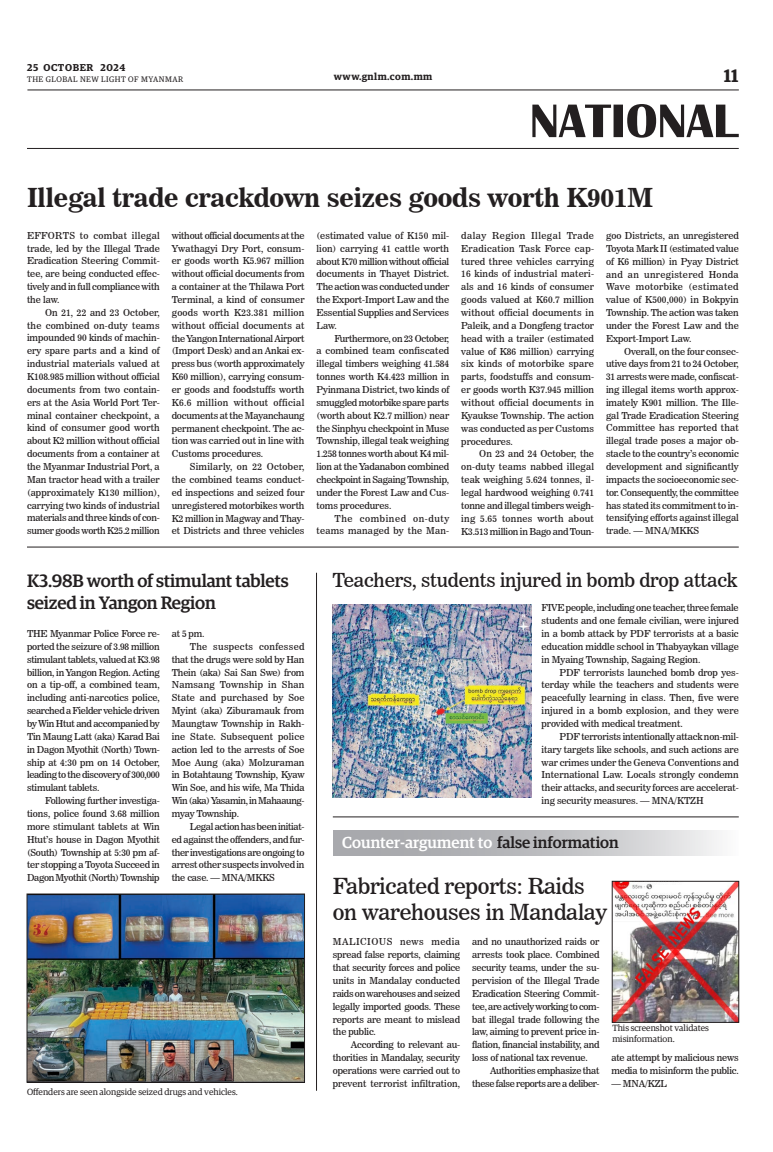
<style>
.page{position:relative;width:773px;height:1152px;background:#fff}
.page>*{position:absolute;margin:0;border:0;box-sizing:border-box;transform-origin:0 0}
._2_Clm_Head{font:26px "News 706 BT Bold C";letter-spacing:-.01em;color:#231f20}
._2_Clm_Head-2{font:22px/26.4px "News 706 BT Roman C";letter-spacing:-.01em;color:#231f20}
._2_Clm_Head-3{font:19.2px "News 706 BT Roman C";letter-spacing:-.01em;color:#231f20}
._1_Clm_Head{font:500 18px/21.6px "Guardian Egyp";letter-spacing:-.01em;color:#231f20}
.t1{font:600 18px "Guardian Egyp";color:#231f20}
.t2{font:500 16px "Guardian Egyp";color:#fff}
.t3{font:600 10px "Guardian Egyp";letter-spacing:.055em;color:#231f20}
._2nd_Body{font:9.5px/12.9px "News 706 BT Roman C";letter-spacing:-.015em;color:#231f20;text-align:justify}
.Normal_Para{font:9.5px/12.9px "News 706 BT Roman C";letter-spacing:-.015em;color:#231f20;text-align:justify}
._2nd_Body-2{font:9.5px/12.9px "News 706 BT Roman C";letter-spacing:-.035em;color:#231f20;text-align:right}
._2nd_Body-3{font:9.5px/12.9px "News 706 BT Roman C";letter-spacing:.02em;color:#231f20;text-align:right}
.t4{font:9px/10.8px "Guardian Egyp";color:#231f20}
.t5{font:8px "Guardian Egyp";letter-spacing:.06em;color:#231f20}
.s1{color:#231f20}
</style>
<div class="page">
<hr style="left:27px;top:89px;width:711px;height:1px;background:#231f20">
<hr style="left:27px;top:148px;width:711px;height:1px;background:#231f20">
<svg style="left:532px;top:104px;width:206px;height:34px"></svg>
<img style="left:29px;top:896px;width:273px;height:184px">
<div style="left:27px;top:894px;width:277px;height:188px;border:1px solid #231f20"></div>
<img style="left:332px;top:604px;width:199px;height:194px">
<svg style="left:333px;top:830px;width:386px;height:25px;background:#bfc0c3"></svg>
<img style="left:614px;top:883px;width:122px;height:137px">
<div style="left:612px;top:881px;width:126px;height:141px;border:1px solid #231f20"></div>
<hr style="left:27px;top:547px;width:711px;height:1px;background:#231f20">
<hr style="left:316px;top:573px;width:1px;height:518px;background:#231f20">
<hr style="left:333px;top:817px;width:405px;height:1px;background:#231f20">
<p class="t3" style="left:27px;top:60px;width:100px">25 OCTOBER 2024</p>
<p class="t5" style="left:27px;top:74px;width:158px">THE GLOBAL NEW LIGHT OF MYANMAR</p>
<p class="t3" style="left:334px;top:69px;width:100px">www.gnlm.com.mm</p>
<h3 class="t1" style="left:723px;top:63px;width:16px">11</h3>
<p class="_2_Clm_Head" style="left:27px;top:182px;width:627px">Illegal trade crackdown seizes goods worth K901M</p>
<p class="Normal_Para" style="left:27px;top:229px;width:134px">EFFORTS to combat illegal trade, led by the Illegal Trade Eradication Steering Commit&shy;tee, are being conducted effec&shy;tively and in full compliance with the law.</p>
<p class="_2nd_Body" style="left:27px;top:306px;width:134px;text-indent:18px">On 21, 22 and 23 October, the combined on-duty teams impounded 90 kinds of machin&shy;ery spare parts and a kind of industrial materials valued at K108.985 million without official documents from two contain&shy;ers at the Asia World Port Ter&shy;minal container checkpoint, a kind of consumer good worth about K2 million without official documents from a container at the Myanmar Industrial Port, a Man tractor head with a trailer (approximately K130 million), carrying two kinds of industrial materials and three kinds of con&shy;sumer goods worth K25.2 million</p>
<p class="_2nd_Body" style="left:172px;top:229px;width:134px">without official documents at the Ywathagyi Dry Port, consum&shy;er goods worth K5.967 million without official documents from a container at the Thilawa Port Terminal, a kind of consumer goods worth K23.381 million without official documents at the Yangon International Airport (Import Desk) and an Ankai ex&shy;press bus (worth approximately K60 million), carrying consum&shy;er goods and foodstuffs worth K6.6 million without official documents at the Mayanchaung permanent checkpoint. The ac&shy;tion was carried out in line with Customs procedures.</p>
<p class="_2nd_Body" style="left:172px;top:460px;width:134px;text-indent:18px">Similarly, on 22 October, the combined teams conduct&shy;ed inspections and seized four unregistered motorbikes worth K2 million in Magway and Thay&shy;et Districts and three vehicles</p>
<p class="_2nd_Body" style="left:316px;top:229px;width:134px">(estimated value of K150 mil&shy;lion) carrying 41 cattle worth about K70 million without official documents in Thayet District.<br>The action was conducted under the Export-Import Law and the Essential Supplies and Services Law.</p>
<p class="_2nd_Body" style="left:316px;top:332px;width:134px;text-indent:18px">Furthermore, on 23 October, a combined team confiscated illegal timbers weighing 41.584 tonnes worth K4.423 million in Pyinmana District, two kinds of smuggled motorbike spare parts (worth about K2.7 million) near the Sinphyu checkpoint in Muse Township, illegal teak weighing 1.258 tonnes worth about K4 mil&shy;lion at the Yadanabon combined checkpoint in Sagaing Township, under the Forest Law and Cus&shy;toms procedures.</p>
<p class="_2nd_Body-3" style="left:316px;top:512px;width:134px">The combined on-duty teams managed by the Man-</p>
<p class="_2nd_Body" style="left:461px;top:229px;width:134px">dalay Region Illegal Trade Eradication Task Force cap&shy;tured three vehicles carrying 16 kinds of industrial materi&shy;als and 16 kinds of consumer goods valued at K60.7 million without official documents in Paleik, and a Dongfeng tractor head with a trailer (estimated value of K86 million) carrying six kinds of motorbike spare parts, foodstuffs and consum&shy;er goods worth K37.945 million without official documents in Kyaukse Township. The action was conducted as per Customs procedures.</p>
<p class="_2nd_Body" style="left:461px;top:448px;width:134px;text-indent:18px">On 23 and 24 October, the on-duty teams nabbed illegal teak weighing 5.624 tonnes, il&shy;legal hardwood weighing 0.741 tonne and illegal timbers weigh&shy;ing 5.65 tonnes worth about K3.513 million in Bago and Toun-</p>
<p class="_2nd_Body" style="left:606px;top:229px;width:134px">goo Districts, an unregistered Toyota Mark II (estimated value of K6 million) in Pyay District and an unregistered Honda Wave motorbike (estimated value of K500,000) in Bokpyin Township. The action was taken under the Forest Law and the Export-Import Law.</p>
<p class="_2nd_Body" style="left:606px;top:345px;width:134px;text-indent:18px">Overall, on the four consec&shy;utive days from 21 to 24 October, 31 arrests were made, confiscat&shy;ing illegal items worth approx&shy;imately K901 million. The Ille&shy;gal Trade Eradication Steering Committee has reported that illegal trade poses a major ob&shy;stacle to the country’s economic development and significantly impacts the socioeconomic sec&shy;tor. Consequently, the committee has stated its commitment to in&shy;tensifying efforts against illegal trade. — MNA/MKKS</p>
<p class="_2_Clm_Head-3" style="left:332px;top:569px;width:406px">Teachers, students injured in bomb drop attack</p>
<p class="Normal_Para" style="left:541px;top:601px;width:199px">FIVE people, including one teacher, three female students and one female civilian, were injured in a bomb attack by PDF terrorists at a basic education middle school in Thabyaykan village in Myaing Township, Sagaing Region.</p>
<p class="_2nd_Body" style="left:541px;top:666px;width:199px;text-indent:18px">PDF terrorists launched bomb drop yes&shy;terday while the teachers and students were peacefully learning in class. Then, five were injured in a bomb explosion, and they were provided with medical treatment.</p>
<p class="_2nd_Body" style="left:541px;top:730px;width:199px;text-indent:18px">PDF terrorists intentionally attack non-mil&shy;itary targets like schools, and such actions are war crimes under the Geneva Conventions and International Law. Locals strongly condemn their attacks, and security forces are accelerat&shy;ing security measures. — MNA/KTZH</p>
<p class="t2" style="left:342px;top:831px;width:278px">Counter-argument to <span class="s1">false information</span></p>
<p class="_2_Clm_Head-2" style="left:333px;top:873px;width:275px">Fabricated reports: Raids on warehouses in Mandalay</p>
<p class="Normal_Para" style="left:333px;top:936px;width:129px">MALICIOUS news media spread false reports, claiming that security forces and police units in Mandalay conducted raids on warehouses and seized legally imported goods. These reports are meant to mislead the public.</p>
<p class="_2nd_Body" style="left:333px;top:1038px;width:129px;text-indent:18px">According to relevant au&shy;thorities in Mandalay, security operations were carried out to prevent terrorist infiltration,</p>
<p class="_1_Clm_Head" style="left:27px;top:569px;width:263px">K3.98B worth of stimulant tablets seized in Yangon Region</p>
<p class="Normal_Para" style="left:27px;top:627px;width:134px">THE Myanmar Police Force re&shy;ported the seizure of 3.98 million stimulant tablets, valued at K3.98 billion, in Yangon Region. Acting on a tip-off, a combined team, including anti-narcotics police, searched a Fielder vehicle driven by Win Htut and accompanied by Tin Maung Latt (aka) Karad Bai in Dagon Myothit (North) Town&shy;ship at 4:30 pm on 14 October, leading to the discovery of 300,000 stimulant tablets.</p>
<p class="_2nd_Body" style="left:27px;top:794px;width:134px;text-indent:18px">Following further investiga&shy;tions, police found 3.68 million more stimulant tablets at Win Htut’s house in Dagon Myothit (South) Township at 5:30 pm af&shy;ter stopping a Toyota Succeed in Dagon Myothit (North) Township</p>
<p class="_2nd_Body" style="left:172px;top:627px;width:34px">at 5 pm.</p>
<p class="_2nd_Body" style="left:172px;top:640px;width:134px;text-indent:18px">The suspects confessed that the drugs were sold by Han Thein (aka) Sai San Swe) from Namsang Township in Shan State and purchased by Soe Myint (aka) Ziburamauk from Maungtaw Township in Rakh&shy;ine State. Subsequent police action led to the arrests of Soe Moe Aung (aka) Molzuraman in Botahtaung Township, Kyaw Win Soe, and his wife, Ma Thida Win (aka) Yasamin, in Mahaaung&shy;myay Township.</p>
<p class="_2nd_Body" style="left:172px;top:820px;width:134px;text-indent:18px">Legal action has been initiat&shy;ed against the offenders, and fur&shy;ther investigations are ongoing to arrest other suspects involved in the case. — MNA/MKKS</p>
<p class="_2nd_Body" style="left:472px;top:936px;width:129px">and no unauthorized raids or arrests took place. Combined security teams, under the su&shy;pervision of the Illegal Trade Eradication Steering Commit&shy;tee, are actively working to com&shy;bat illegal trade following the law, aiming to prevent price in&shy;flation, financial instability, and loss of national tax revenue.</p>
<p class="_2nd_Body-2" style="left:472px;top:1064px;width:129px">Authorities emphasize that these false reports are a deliber-</p>
<p class="t4" style="left:612px;top:1022px;width:98px">This screenshot validates misinformation.</p>
<p class="_2nd_Body" style="left:611px;top:1051px;width:129px">ate attempt by malicious news media to misinform the public.</p>
<p class="_2nd_Body" style="left:611px;top:1077px;width:57px">— MNA/KZL</p>
<p class="t4" style="left:27px;top:1086px;width:212px">Offenders are seen alongside seized drugs and vehicles.</p>
</div>
